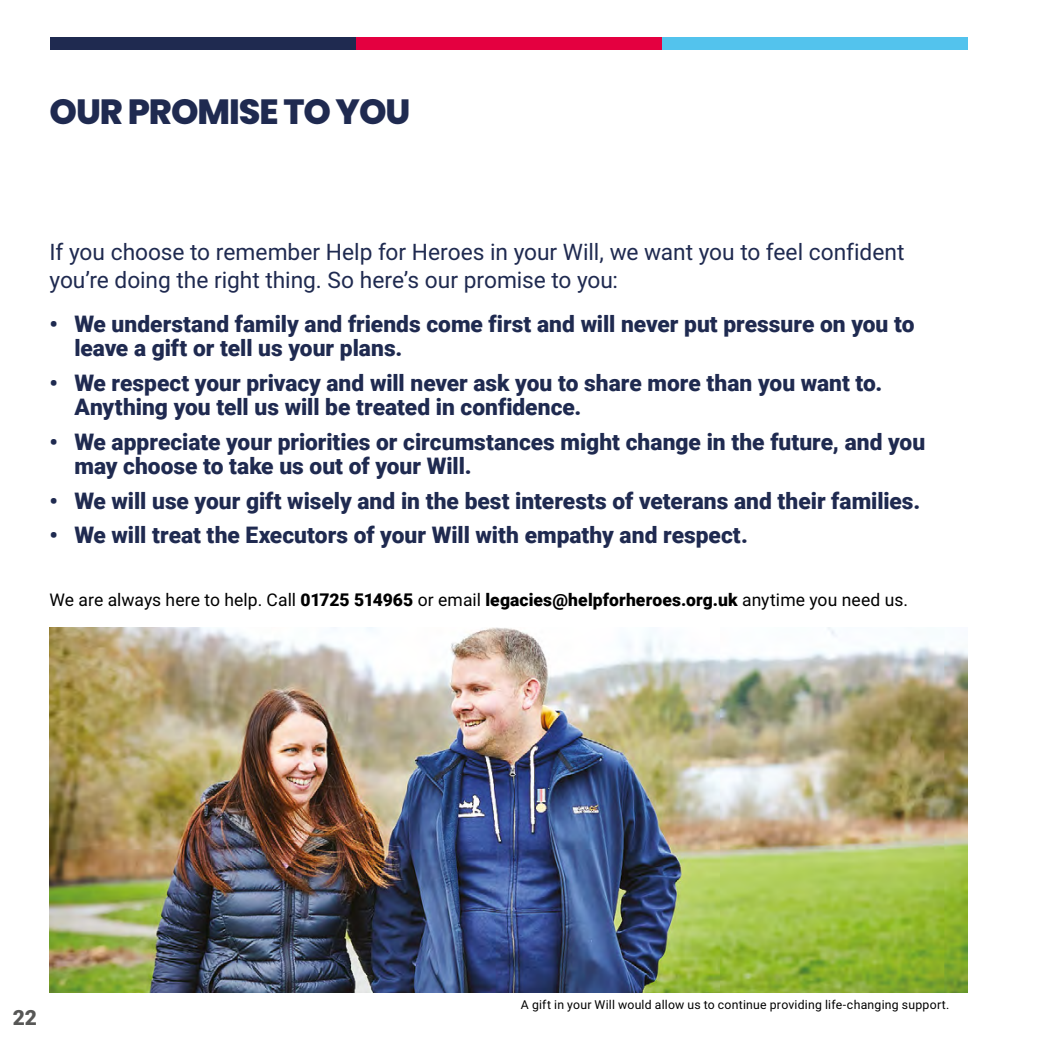
<style>
.page{position:relative;width:1042px;height:1042px;background:#fff}
.page>*{position:absolute;margin:0;border:0;box-sizing:border-box;transform-origin:0 0}
.t1{font:800 35px "Poppins";letter-spacing:-.03em;color:#1f2a50}
.t2{font:900 22.75px/24.5px "Roboto";color:#1f2a50}
.t3{font:22.75px/27.3px "Roboto";color:#1f2a50}
.t4{font:900 21px "Roboto";color:#575756}
.t5{font:17.5px "Roboto";letter-spacing:.005em;color:#000}
.t6{font:12.25px "Roboto";letter-spacing:.02em;color:#000}
.s1{font-weight:900}
</style>
<div class="page">
<img style="left:50px;top:628px;width:917px;height:364px">
<div style="left:356px;top:37px;width:305px;height:13px;background:#e40040"></div>
<div style="left:661px;top:37px;width:306px;height:13px;background:#53c3ed"></div>
<div style="left:50px;top:37px;width:306px;height:13px;background:#1f2a50"></div>
<h1 class="t1" style="left:50px;top:91px;width:362px">OUR PROMISE TO YOU</h1>
<p class="t3" style="left:50px;top:238px;width:856px">If you choose to remember Help for Heroes in your Will, we want you to feel confident you’re doing the right thing. So here’s our promise to you:</p>
<p class="t2" style="left:74px;top:311px;width:842px;text-indent:-25px">• We understand family and friends come first and will never put pressure on you to leave a gift or tell us your plans.</p>
<p class="t2" style="left:74px;top:370px;width:809px;text-indent:-25px">• We respect your privacy and will never ask you to share more than you want to.<br>Anything you tell us will be treated in confidence.</p>
<p class="t2" style="left:74px;top:428px;width:852px;text-indent:-25px">• We appreciate your priorities or circumstances might change in the future, and you may choose to take us out of your Will.</p>
<p class="t2" style="left:50px;top:487px;width:872px">• We will use your gift wisely and in the best interests of veterans and their families.</p>
<p class="t2" style="left:50px;top:522px;width:700px">• We will treat the Executors of your Will with empathy and respect.</p>
<p class="t5" style="left:50px;top:588px;width:860px">We are always here to help. Call <span class="s1">01725 514965</span> or email <span class="s1">legacies@helpforheroes.org.uk</span> anytime you need us.</p>
<p class="t4" style="left:13px;top:1002px;width:26px">22</p>
<p class="t6" style="left:521px;top:995px;width:430px">A gift in your Will would allow us to continue providing life-changing support.</p>
</div>
